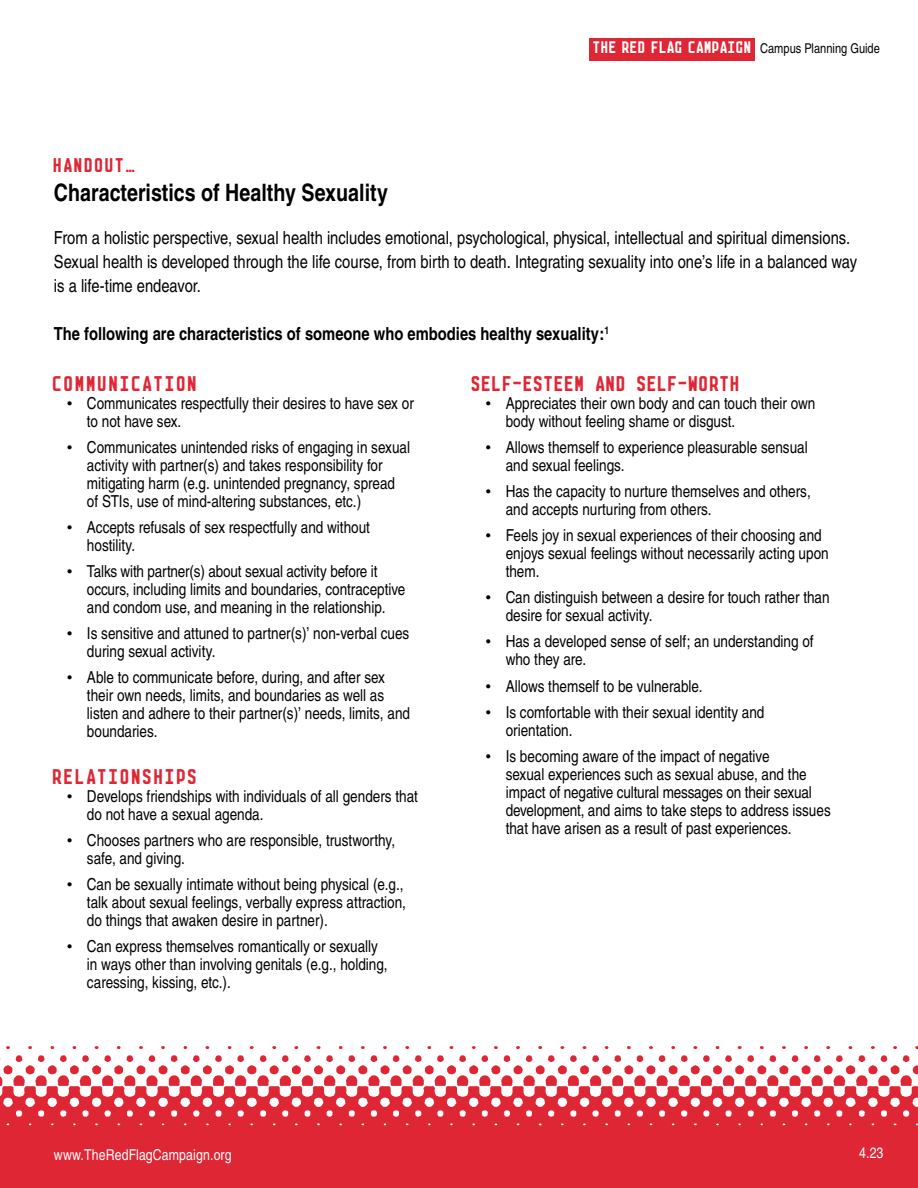
<style>
.page{position:relative;width:918px;height:1188px;background:#fff}
.page>*{position:absolute;margin:0;border:0;box-sizing:border-box;transform-origin:0 0}
.t1{font:700 24px "Nimbus San Con L";color:#000}
.t2{font:22.5px "Arete Mono";color:#df2635}
.t3{font:22.5px "Arete Mono";letter-spacing:-.04em;color:#df2635}
.t4{font:21px "Arete Mono";letter-spacing:-.01em;color:#df2635}
.t5{font:18px/24px "Nimbus San Con L";color:#000}
.t6{font:700 18px "Nimbus San Con L";color:#000}
.t7{font:16.5px/18px "Nimbus San Con L";color:#000}
.t8{font:15px "Nimbus San Con L";letter-spacing:.01em;color:#fff}
.t9{font:13.5px "Nimbus San Con L";color:#000}
.s1{font-family:"Arete Mono";font-size:17.7px;color:#fff}
</style>
<div class="page">
<img style="left:0;top:1046px;width:918px;height:142px">
<div style="left:589px;top:38px;width:165px;height:22px;background:#df2635"></div>
<p class="t4" style="left:54px;top:150px;width:84px">HANDOUT…</p>
<h1 class="t1" style="left:54px;top:174px;width:336px">Characteristics of Healthy Sexuality</h1>
<p class="t9" style="left:593px;top:38px;width:288px"><span class="s1">THE RED FLAG CAMPAIGN</span> Campus Planning Guide</p>
<p class="t5" style="left:54px;top:225px;width:805px">From a holistic perspective, sexual health includes emotional, psychological, physical, intellectual and spiritual dimensions.<br>Sexual health is developed through the life course, from birth to death. Integrating sexuality into one’s life in a balanced way is a life-time endeavor.</p>
<p class="t6" style="left:54px;top:321px;width:557px">The following are characteristics of someone who embodies healthy sexuality:<sup>1</sup></p>
<h2 class="t3" style="left:472px;top:367px;width:271px">SELF-ESTEEM AND SELF-WORTH</h2>
<p class="t7" style="left:506px;top:394px;width:311px;text-indent:-20px">• Appreciates their own body and can touch their own body without feeling shame or disgust.</p>
<p class="t7" style="left:506px;top:438px;width:304px;text-indent:-20px">• Allows themself to experience pleasurable sensual and sexual feelings.</p>
<p class="t7" style="left:506px;top:482px;width:307px;text-indent:-20px">• Has the capacity to nurture themselves and others, and accepts nurturing from others.</p>
<p class="t7" style="left:506px;top:526px;width:325px;text-indent:-20px">• Feels joy in sexual experiences of their choosing and enjoys sexual feelings without necessarily acting upon them.</p>
<p class="t7" style="left:506px;top:588px;width:325px;text-indent:-20px">• Can distinguish between a desire for touch rather than desire for sexual activity.</p>
<p class="t7" style="left:506px;top:632px;width:310px;text-indent:-20px">• Has a developed sense of self; an understanding of who they are.</p>
<p class="t7" style="left:485px;top:676px;width:219px">• Allows themself to be vulnerable.</p>
<p class="t7" style="left:506px;top:702px;width:260px;text-indent:-20px">• Is comfortable with their sexual identity and orientation.</p>
<p class="t7" style="left:506px;top:746px;width:327px;text-indent:-20px">• Is becoming aware of the impact of negative<br>sexual experiences such as sexual abuse, and the impact of negative cultural messages on their sexual development, and aims to take steps to address issues that have arisen as a result of past experiences.</p>
<h2 class="t2" style="left:53px;top:367px;width:148px">COMMUNICATION</h2>
<p class="t7" style="left:87px;top:394px;width:328px;text-indent:-20px">• Communicates respectfully their desires to have sex or to not have sex.</p>
<p class="t7" style="left:87px;top:438px;width:325px;text-indent:-20px">• Communicates unintended risks of engaging in sexual activity with partner(s) and takes responsibility for mitigating harm (e.g. unintended pregnancy, spread of STIs, use of mind-altering substances, etc.)</p>
<p class="t7" style="left:87px;top:518px;width:285px;text-indent:-20px">• Accepts refusals of sex respectfully and without hostility.</p>
<p class="t7" style="left:87px;top:562px;width:320px;text-indent:-20px">• Talks with partner(s) about sexual activity before it occurs, including limits and boundaries, contraceptive and condom use, and meaning in the relationship.</p>
<p class="t7" style="left:87px;top:624px;width:324px;text-indent:-20px">• Is sensitive and attuned to partner(s)’ non-verbal cues during sexual activity.</p>
<p class="t7" style="left:87px;top:668px;width:325px;text-indent:-20px">• Able to communicate before, during, and after sex their own needs, limits, and boundaries as well as listen and adhere to their partner(s)’ needs, limits, and boundaries.</p>
<h2 class="t2" style="left:53px;top:760px;width:148px">RELATIONSHIPS</h2>
<p class="t7" style="left:87px;top:787px;width:332px;text-indent:-20px">• Develops friendships with individuals of all genders that do not have a sexual agenda.</p>
<p class="t7" style="left:87px;top:831px;width:310px;text-indent:-20px">• Chooses partners who are responsible, trustworthy, safe, and giving.</p>
<p class="t7" style="left:87px;top:875px;width:321px;text-indent:-20px">• Can be sexually intimate without being physical (e.g., talk about sexual feelings, verbally express attraction, do things that awaken desire in partner).</p>
<p class="t7" style="left:87px;top:937px;width:302px;text-indent:-20px">• Can express themselves romantically or sexually in ways other than involving genitals (e.g., holding, caressing, kissing, etc.).</p>
<p class="t8" style="left:54px;top:1144px;width:179px">www.TheRedFlagCampaign.org</p>
<p class="t8" style="left:859px;top:1142px;width:26px">4.23</p>
</div>
